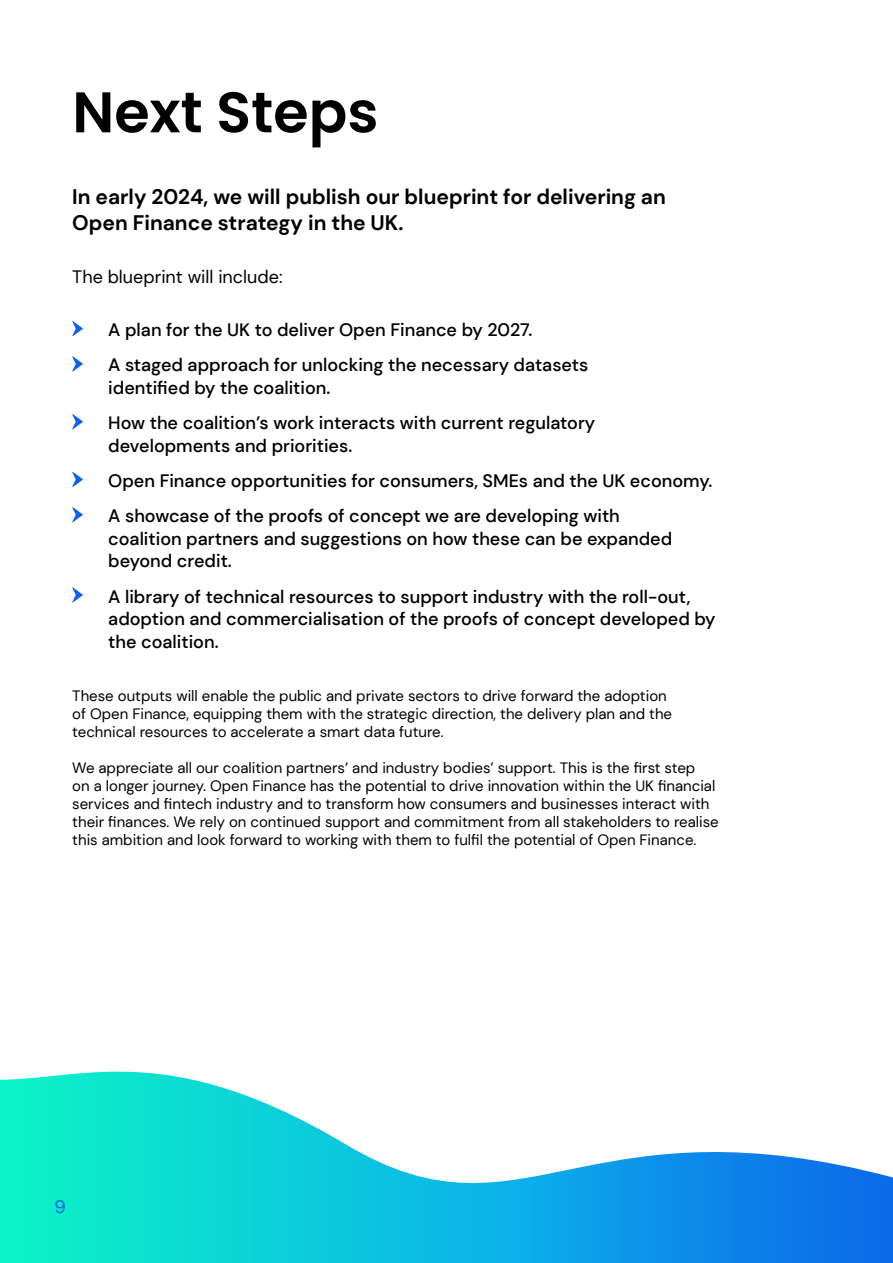
<style>
.page{position:relative;width:893px;height:1263px;background:#fff}
.page>*{position:absolute;margin:0;border:0;box-sizing:border-box;transform-origin:0 0}
.t1{font:600 57.15px "Poppins";color:#000}
.t2{font:700 21px/25.5px "DM Sans";color:#000}
.t3{font:500 18px/35.2px "DM Sans";color:#000}
.t4{font:18px "DM Sans";color:#000}
.t5{font:18px "DM Sans";color:#0c62e8}
.t6{font:15px/18px "DM Sans";color:#000}
</style>
<div class="page">
<svg style="left:0;top:1071px;width:893px;height:192px"></svg>
<svg style="left:72px;top:321px;width:11px;height:15px"></svg>
<svg style="left:72px;top:356px;width:11px;height:16px"></svg>
<svg style="left:72px;top:414px;width:11px;height:15px"></svg>
<svg style="left:72px;top:472px;width:11px;height:15px"></svg>
<svg style="left:72px;top:507px;width:11px;height:15px"></svg>
<svg style="left:72px;top:587px;width:11px;height:16px"></svg>
<h1 class="t1" style="left:72px;top:79px;width:308px">Next Steps</h1>
<h2 class="t2" style="left:72px;top:184px;width:595px">In early 2024, we will publish our blueprint for delivering an<br>Open Finance strategy in the UK.</h2>
<p class="t4" style="left:72px;top:266px;width:212px">The blueprint will include:</p>
<p class="t3" style="left:108px;top:312px;width:482px">A plan for the UK to deliver Open Finance by 2027.<br>A staged approach for unlocking the necessary datasets</p>
<p class="t3" style="left:108px;top:370px;width:488px">identified by the coalition.<br>How the coalition’s work interacts with current regulatory</p>
<p class="t3" style="left:108px;top:428px;width:606px">developments and priorities.<br>Open Finance opportunities for consumers, SMEs and the UK economy.<br>A showcase of the proofs of concept we are developing with</p>
<p class="t3" style="left:108px;top:527px;width:566px;line-height:22.5px">coalition partners and suggestions on how these can be expanded beyond credit.</p>
<p class="t3" style="left:108px;top:585px;width:609px;line-height:22.5px">A library of technical resources to support industry with the roll-out, adoption and commercialisation of the proofs of concept developed by the coalition.</p>
<p class="t6" style="left:72px;top:686px;width:601px">These outputs will enable the public and private sectors to drive forward the adoption of Open Finance, equipping them with the strategic direction, the delivery plan and the technical resources to accelerate a smart data future.</p>
<p class="t6" style="left:72px;top:758px;width:648px">We appreciate all our coalition partners’ and industry bodies’ support. This is the first step<br>on a longer journey. Open Finance has the potential to drive innovation within the UK financial services and fintech industry and to transform how consumers and businesses interact with their finances. We rely on continued support and commitment from all stakeholders to realise this ambition and look forward to working with them to fulfil the potential of Open Finance.</p>
<p class="t5" style="left:55px;top:1195px;width:13px">9</p>
</div>
